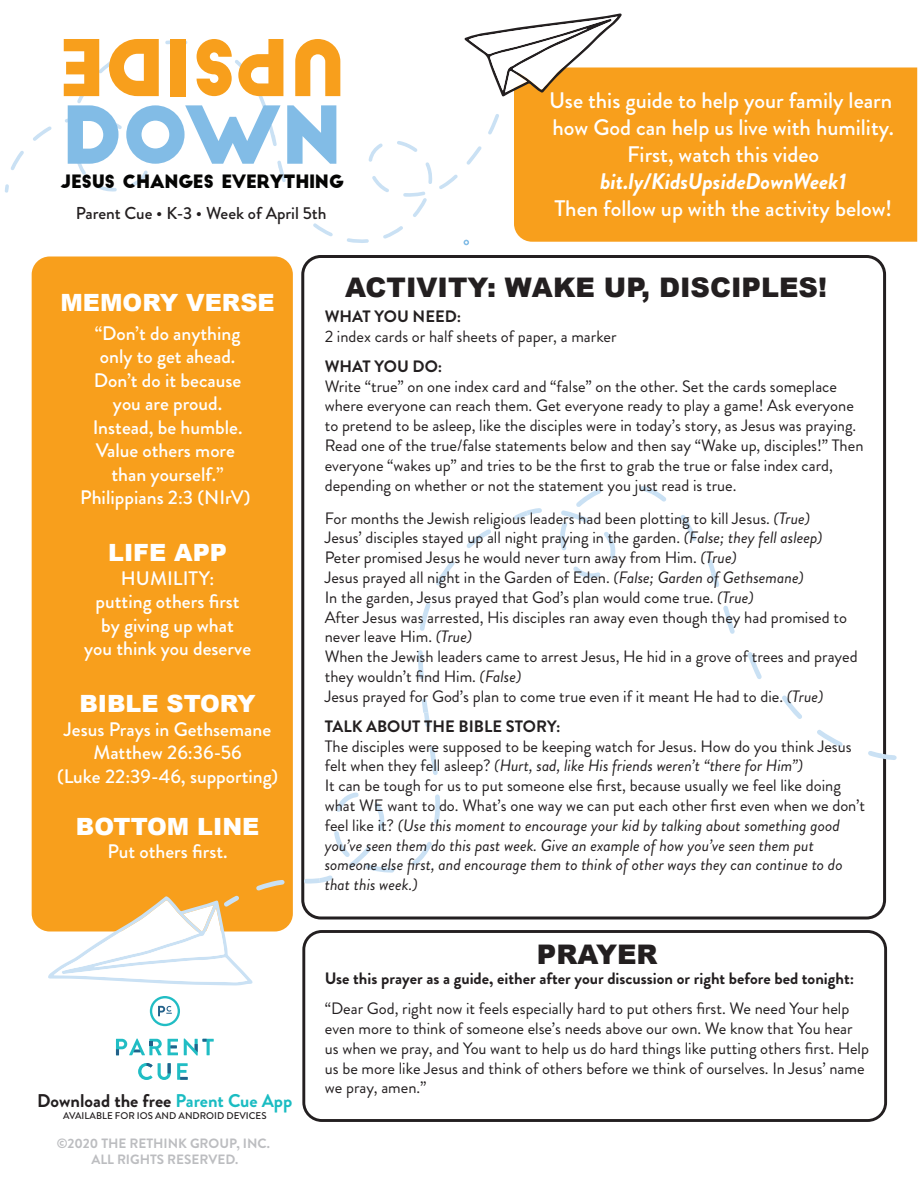
<style>
.page{position:relative;width:918px;height:1188px;background:#fff}
.page>*{position:absolute;margin:0;border:0;box-sizing:border-box;transform-origin:0 0}
.t1{font:900 27px "Arial";color:#231f20}
.t2{font:900 23.7px "Arial";color:#fff}
.t3{font:500 22.5px/27px "Brandon Grotesque";color:#fff;text-align:center}
.t4{font:italic 700 22.5px "Brandon Grotesque";color:#fff}
.t5{font:500 19.5px/23.5px "Brandon Grotesque";color:#fff;text-align:center}
.t6{font:700 18.45px "Brandon Grotesque";color:#231f20}
.t7{font:18px "Big John";letter-spacing:-.025em;color:#050504}
.t8{font:500 17.25px "Brandon Grotesque";color:#231f20}
.t9{font:16.5px/19.8px "Brandon Grotesque";color:#231f20}
.t10{font:italic 16.5px/19.8px "Brandon Grotesque";color:#231f20}
.t11{font:700 16.5px "Brandon Grotesque";color:#231f20}
.t12{font:700 13.5px/16.2px "Brandon Grotesque";color:#bcbdc0;text-align:center}
.t13{font:500 9.75px "Brandon Grotesque";color:#231f20}
.s1{color:#1abcc2}
.s2{font-style:italic}
.s3{font-style:normal}
</style>
<div class="page">
<svg style="left:466px;top:146px;width:16px;height:19px"></svg>
<svg style="left:372px;top:176px;width:17px;height:16px"></svg>
<svg style="left:397px;top:141px;width:21px;height:11px"></svg>
<svg style="left:369px;top:143px;width:14px;height:19px"></svg>
<svg style="left:33px;top:126px;width:19px;height:15px"></svg>
<svg style="left:347px;top:238px;width:22px;height:5px"></svg>
<svg style="left:313px;top:223px;width:20px;height:13px"></svg>
<svg style="left:11px;top:151px;width:13px;height:19px"></svg>
<svg style="left:383px;top:226px;width:20px;height:13px"></svg>
<svg style="left:439px;top:174px;width:19px;height:15px"></svg>
<svg style="left:403px;top:191px;width:24px;height:26px"></svg>
<svg style="left:488px;top:114px;width:11px;height:21px"></svg>
<svg style="left:425px;top:162px;width:7px;height:22px"></svg>
<svg style="left:5px;top:184px;width:4px;height:9px"></svg>
<svg style="left:464px;top:240px;width:5px;height:5px"></svg>
<div style="left:301px;top:255px;width:585px;height:665px;border:3px solid #231f20;border-radius:18px"></div>
<div style="left:32px;top:256px;width:261px;height:676px;background:#f89f1c;border-radius:18px"></div>
<div style="left:302px;top:930px;width:585px;height:192px;border:3px solid #231f20;border-radius:18px"></div>
<div style="left:514px;top:67px;width:403px;height:175px;background:#f89f1c"></div>
<svg style="left:868px;top:751px;width:29px;height:9px"></svg>
<svg style="left:817px;top:730px;width:26px;height:17px"></svg>
<svg style="left:782px;top:695px;width:20px;height:24px"></svg>
<svg style="left:747px;top:652px;width:15px;height:27px"></svg>
<svg style="left:723px;top:606px;width:12px;height:28px"></svg>
<svg style="left:707px;top:559px;width:12px;height:28px"></svg>
<svg style="left:680px;top:515px;width:17px;height:26px"></svg>
<svg style="left:640px;top:486px;width:26px;height:16px"></svg>
<svg style="left:573px;top:566px;width:28px;height:12px"></svg>
<svg style="left:560px;top:489px;width:56px;height:70px"></svg>
<svg style="left:514px;top:508px;width:28px;height:12px"></svg>
<svg style="left:466px;top:529px;width:25px;height:19px"></svg>
<svg style="left:436px;top:561px;width:19px;height:25px"></svg>
<svg style="left:420px;top:602px;width:11px;height:29px"></svg>
<svg style="left:418px;top:650px;width:6px;height:29px"></svg>
<svg style="left:429px;top:746px;width:9px;height:29px"></svg>
<svg style="left:434px;top:794px;width:6px;height:30px"></svg>
<svg style="left:422px;top:698px;width:8px;height:29px"></svg>
<svg style="left:412px;top:841px;width:20px;height:24px"></svg>
<svg style="left:304px;top:792px;width:90px;height:92px"></svg>
<svg style="left:48px;top:880px;width:237px;height:105px"></svg>
<svg style="left:465px;top:14px;width:157px;height:82px"></svg>
<svg style="left:177px;top:1063px;width:11px;height:17px"></svg>
<svg style="left:116px;top:1039px;width:62px;height:16px"></svg>
<svg style="left:184px;top:1039px;width:30px;height:17px"></svg>
<svg style="left:138px;top:1063px;width:33px;height:17px"></svg>
<svg style="left:150px;top:996px;width:30px;height:30px"></svg>
<svg style="left:64px;top:39px;width:276px;height:153px"></svg>
<p class="t7" style="left:61px;top:173px;width:285px">JESUS CHANGES EVERYTHING</p>
<p class="t8" style="left:76px;top:201px;width:252px">Parent Cue • K-3 • Week of April 5th</p>
<h3 class="t3" style="left:549px;top:87px;width:346px">Use this guide to help your family learn how God can help us live with humility.<br>First, watch this video</h3>
<h3 class="t4" style="left:600px;top:165px;width:248px">bit.ly/KidsUpsideDownWeek1</h3>
<h3 class="t3" style="left:554px;top:195px;width:339px">Then follow up with the activity below!</h3>
<h2 class="t2" style="left:61px;top:285px;width:216px">MEMORY VERSE</h2>
<p class="t5" style="left:80px;top:322px;width:172px">“Don’t do anything only to get ahead.<br>Don’t do it because you are proud.<br>Instead, be humble.<br>Value others more than yourself.”<br>Philippians 2:3 (NIrV)</p>
<h2 class="t2" style="left:108px;top:536px;width:120px">LIFE APP</h2>
<p class="t5" style="left:84px;top:567px;width:169px">HUMILITY:<br>putting others first by giving up what<br>you think you deserve</p>
<h2 class="t2" style="left:79px;top:687px;width:178px">BIBLE STORY</h2>
<p class="t5" style="left:57px;top:718px;width:223px">Jesus Prays in Gethsemane<br>Matthew 26:36-56<br>(Luke 22:39-46, supporting)</p>
<h2 class="t2" style="left:76px;top:809px;width:185px">BOTTOM LINE</h2>
<p class="t5" style="left:108px;top:840px;width:122px">Put others first.</p>
<p class="t6" style="left:37px;top:1088px;width:257px">Download the free <span class="s1">Parent Cue App</span></p>
<p class="t13" style="left:63px;top:1109px;width:205px">AVAILABLE FOR IOS AND ANDROID DEVICES</p>
<p class="t12" style="left:57px;top:1135px;width:215px">©2020 THE RETHINK GROUP, INC.<br>ALL RIGHTS RESERVED.</p>
<h1 class="t1" style="left:345px;top:268px;width:483px">ACTIVITY: WAKE UP, DISCIPLES!</h1>
<p class="t11" style="left:325px;top:305px;width:138px">WHAT YOU NEED:</p>
<p class="t9" style="left:325px;top:327px;width:293px">2 index cards or half sheets of paper, a marker</p>
<p class="t11" style="left:325px;top:355px;width:119px">WHAT YOU DO:</p>
<p class="t9" style="left:325px;top:376px;width:540px">Write “true” on one index card and “false” on the other. Set the cards someplace where everyone can reach them. Get everyone ready to play a game! Ask everyone to pretend to be asleep, like the disciples were in today’s story, as Jesus was praying.<br>Read one of the true/false statements below and then say “Wake up, disciples!” Then everyone “wakes up” and tries to be the first to grab the true or false index card, depending on whether or not the statement you just read is true.</p>
<p class="t9" style="left:325px;top:508px;width:535px">For months the Jewish religious leaders had been plotting to kill Jesus. <span class="s2">(True)<br></span>Jesus’ disciples stayed up all night praying in the garden. <span class="s2">(False; they fell asleep)<br></span>Peter promised Jesus he would never turn away from Him. <span class="s2">(True)<br></span>Jesus prayed all night in the Garden of Eden. <span class="s2">(False; Garden of Gethsemane)<br></span>In the garden, Jesus prayed that God’s plan would come true. <span class="s2">(True)<br></span>After Jesus was arrested, His disciples ran away even though they had promised to never leave Him. <span class="s2">(True)<br></span>When the Jewish leaders came to arrest Jesus, He hid in a grove of trees and prayed they wouldn’t find Him. <span class="s2">(False)<br></span>Jesus prayed for God’s plan to come true even if it meant He had to die. <span class="s2">(True)</span></p>
<p class="t11" style="left:325px;top:715px;width:237px">TALK ABOUT THE BIBLE STORY:</p>
<p class="t10" style="left:325px;top:736px;width:542px"><span class="s3">The disciples were supposed to be keeping watch for Jesus. How do you think Jesus felt when they fell asleep?</span> (Hurt, sad, like His friends weren’t “there for Him”)<br><span class="s3">It can be tough for us to put someone else first, because usually we feel like doing what WE want to do. What’s one way we can put each other first even when we don’t feel like it?</span> (Use this moment to encourage your kid by talking about something good you’ve seen them do this past week. Give an example of how you’ve seen them put someone else first, and encourage them to think of other ways they can continue to do that this week.)</p>
<h1 class="t1" style="left:537px;top:935px;width:122px">PRAYER</h1>
<p class="t11" style="left:325px;top:967px;width:531px">Use this prayer as a guide, either after your discussion or right before bed tonight:</p>
<p class="t9" style="left:325px;top:999px;width:546px">“Dear God, right now it feels especially hard to put others first. We need Your help even more to think of someone else’s needs above our own. We know that You hear us when we pray, and You want to help us do hard things like putting others first. Help us be more like Jesus and think of others before we think of ourselves. In Jesus’ name we pray, amen.”</p>
</div>
